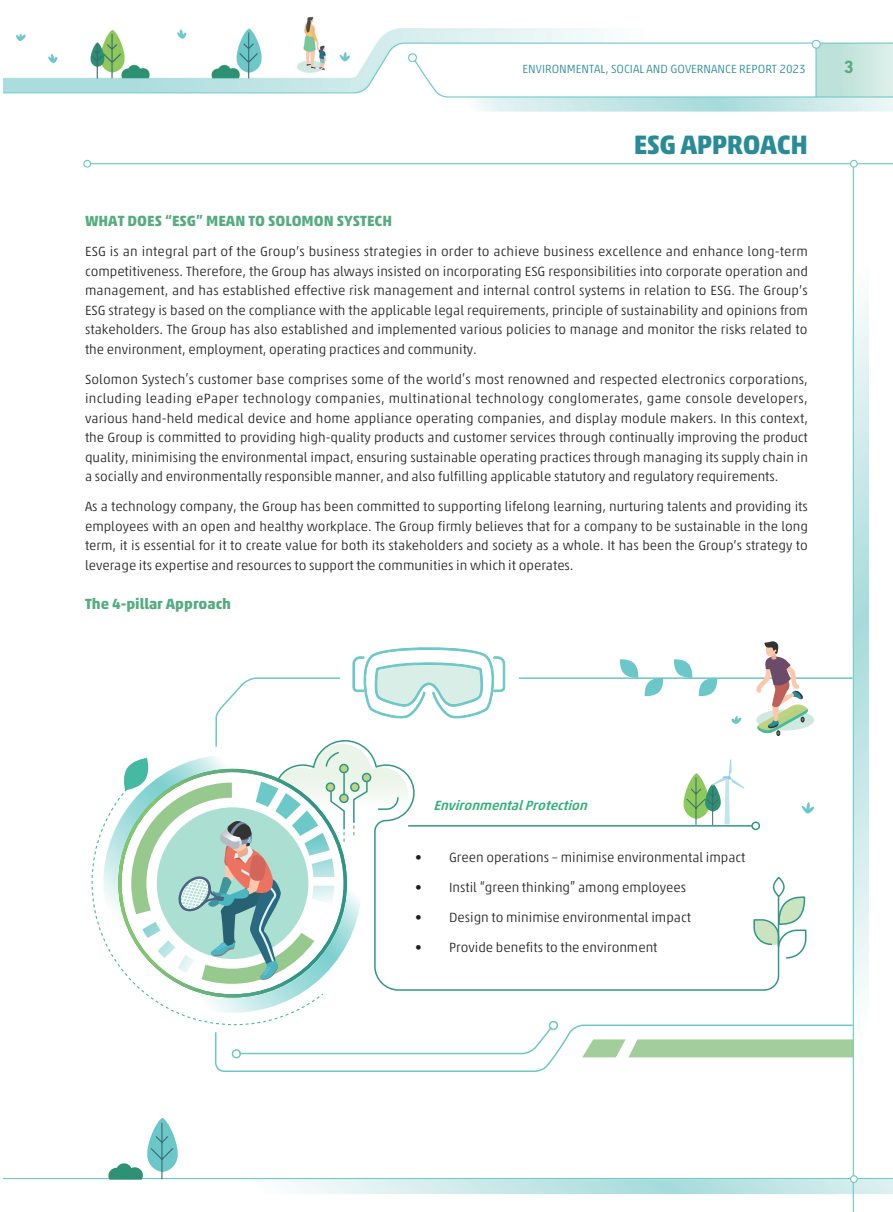
<style>
.page{position:relative;width:893px;height:1212px;background:#fff}
.page>*{position:absolute;margin:0;border:0;box-sizing:border-box;transform-origin:0 0}
.t1{font:700 27px "Akko Pro";letter-spacing:-.02em;color:#298b97}
.t2{font:700 18px "DIN Next LT Pro";color:#56ac81}
._4__副標題{font:700 15px "Akko Pro";color:#56ac81}
._1__內文{font:300 13.5px/19.5px "Akko Pro";color:#231f20;text-align:justify}
._5__副副標題{font:italic 500 13.5px "Akko Pro";color:#33b179}
.t3{font:300 12px "Akko Pro";color:#298b97}
</style>
<div class="page">
<img style="left:3px;top:16px;width:890px;height:1196px">
<img style="left:110px;top:1179px;width:783px;height:15px">
<img style="left:854px;top:164px;width:15px;height:1013px">
<hr style="left:3px;top:1178px;width:890px;height:1px;background:#6dc8c8">
<hr style="left:853px;top:164px;width:1px;height:1048px;background:#6dc8c8">
<div style="left:850px;top:1176px;width:7px;height:6px;background:#fff;border-radius:50%"></div>
<div style="left:850px;top:1175px;width:8px;height:8px;border:1px solid #6dc8c8;border-radius:50%"></div>
<hr style="left:89px;top:163px;width:804px;height:1px;background:#6dc8c8">
<div style="left:84px;top:160px;width:7px;height:7px;background:#fff;border-radius:50%"></div>
<div style="left:83px;top:160px;width:8px;height:8px;border:1px solid #6dc8c8;border-radius:50%"></div>
<div style="left:850px;top:160px;width:7px;height:7px;background:#fff;border-radius:50%"></div>
<div style="left:850px;top:160px;width:8px;height:8px;border:1px solid #6dc8c8;border-radius:50%"></div>
<svg style="left:91px;top:1017px;width:230px;height:9px"></svg>
<svg style="left:387px;top:739px;width:393px;height:252px"></svg>
<svg style="left:753px;top:875px;width:54px;height:85px"></svg>
<hr style="left:408px;top:825px;width:351px;height:1px;background:#2f9685">
<svg style="left:752px;top:822px;width:7px;height:7px"></svg>
<div style="left:751px;top:821px;width:9px;height:9px;border:1px solid #2f9685;border-radius:50%"></div>
<svg style="left:85px;top:738px;width:302px;height:279px"></svg>
<svg style="left:118px;top:769px;width:229px;height:228px"></svg>
<svg style="left:620px;top:659px;width:18px;height:18px"></svg>
<svg style="left:645px;top:679px;width:18px;height:17px"></svg>
<svg style="left:674px;top:659px;width:18px;height:18px"></svg>
<svg style="left:699px;top:679px;width:18px;height:17px"></svg>
<svg style="left:122px;top:645px;width:383px;height:339px"></svg>
<hr style="left:519px;top:677px;width:333px;height:2px;background:#6cc7c8">
<svg style="left:214px;top:1024px;width:640px;height:49px"></svg>
<div style="left:549px;top:1021px;width:9px;height:9px;border:2px solid #6cc7c8;border-radius:50%"></div>
<div style="left:232px;top:1049px;width:9px;height:9px;border:2px solid #6cc7c8;border-radius:50%"></div>
<svg style="left:681px;top:759px;width:63px;height:67px"></svg>
<svg style="left:753px;top:641px;width:64px;height:95px"></svg>
<svg style="left:801px;top:802px;width:13px;height:11px"></svg>
<svg style="left:731px;top:716px;width:11px;height:8px"></svg>
<svg style="left:108px;top:1118px;width:72px;height:62px"></svg>
<p class="t3" style="left:522px;top:61px;width:285px">ENVIRONMENTAL, SOCIAL AND GOVERNANCE REPORT 2023</p>
<h2 class="t2" style="left:844px;top:57px;width:12px">3</h2>
<h1 class="t1" style="left:634px;top:128px;width:176px">ESG APPROACH</h1>
<p class="_4__副標題" style="left:85px;top:212px;width:309px">WHAT DOES “ESG” MEAN TO SOLOMON SYSTECH</p>
<p class="_1__內文" style="left:85px;top:242px;width:724px">ESG is an integral part of the Group’s business strategies in order to achieve business excellence and enhance long-term competitiveness. Therefore, the Group has always insisted on incorporating ESG responsibilities into corporate operation and management, and has established effective risk management and internal control systems in relation to ESG. The Group’s ESG strategy is based on the compliance with the applicable legal requirements, principle of sustainability and opinions from stakeholders. The Group has also established and implemented various policies to manage and monitor the risks related to the environment, employment, operating practices and community.</p>
<p class="_1__內文" style="left:85px;top:369px;width:724px">Solomon Systech’s customer base comprises some of the world’s most renowned and respected electronics corporations, including leading ePaper technology companies, multinational technology conglomerates, game console developers, various hand-held medical device and home appliance operating companies, and display module makers. In this context, the Group is committed to providing high-quality products and customer services through continually improving the product quality, minimising the environmental impact, ensuring sustainable operating practices through managing its supply chain in a socially and environmentally responsible manner, and also fulfilling applicable statutory and regulatory requirements.</p>
<p class="_1__內文" style="left:85px;top:497px;width:724px">As a technology company, the Group has been committed to supporting lifelong learning, nurturing talents and providing its employees with an open and healthy workplace. The Group firmly believes that for a company to be sustainable in the long term, it is essential for it to create value for both its stakeholders and society as a whole. It has been the Group’s strategy to leverage its expertise and resources to support the communities in which it operates.</p>
<p class="_4__副標題" style="left:85px;top:594px;width:147px">The 4-pillar Approach</p>
<p class="_5__副副標題" style="left:433px;top:797px;width:159px">EnvironmentalProtection</p>
<p class="_1__內文" style="left:415px;top:847px;width:332px">• Green operations – minimise environmental impact</p>
<p class="_1__內文" style="left:415px;top:877px;width:273px">• Instil “green thinking” among employees</p>
<p class="_1__內文" style="left:415px;top:907px;width:277px">• Design to minimise environmental impact</p>
<p class="_1__內文" style="left:415px;top:937px;width:244px">• Provide benefits to the environment</p>
</div>
